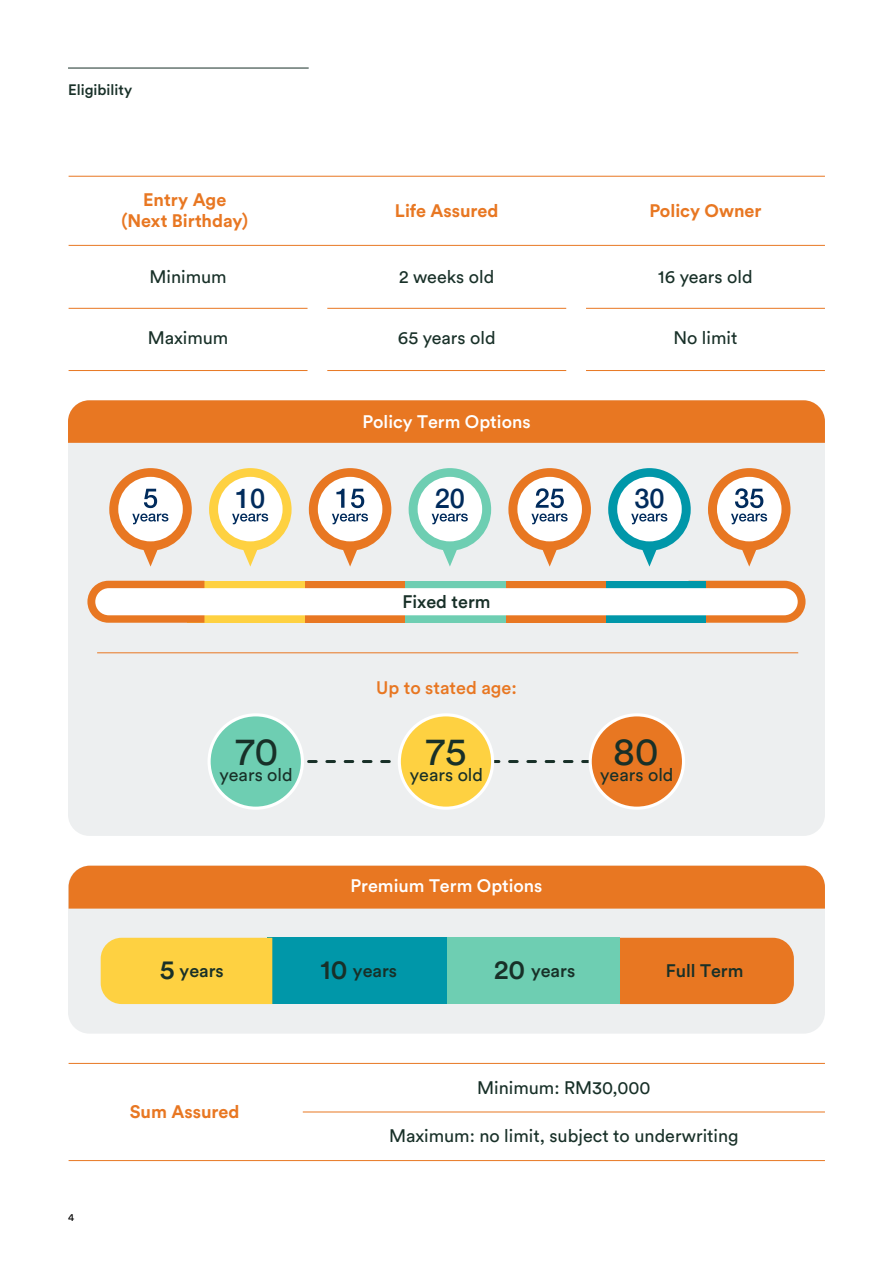
<style>
.page{position:relative;width:893px;height:1263px;background:#fff}
.page>*{position:absolute;margin:0;border:0;box-sizing:border-box;transform-origin:0 0}
.t1{font:39px "FWD Circular";color:#183028}
.t2{font:500 27.15px "Helvetica Neue";color:#002b5c}
.t3{font:18px "FWD Circular";color:#183028}
.t4{font:700 18px/21.6px "FWD Circular";color:#e87722;text-align:center}
.t5{font:500 18px "FWD Circular";color:#183028}
.t6{font:500 18px "FWD Circular";color:#fff}
.t7{font:500 18px "FWD Circular";color:#e87722}
.t8{font:500 15px "FWD Circular";color:#183028}
.t9{font:10.5px "FWD Circular";color:#000}
.s1{font-size:27px}
</style>
<div class="page">
<div style="left:68px;top:866px;width:757px;height:168px;background:#edeff0;border-radius:21px"></div>
<hr style="left:68px;top:68px;width:241px;height:1px;background:#183028">
<hr style="left:69px;top:176px;width:756px;height:1px;background:#e87722">
<hr style="left:69px;top:245px;width:756px;height:1px;background:#e87722">
<hr style="left:586px;top:308px;width:239px;height:1px;background:#e87722">
<hr style="left:586px;top:370px;width:239px;height:1px;background:#e87722">
<hr style="left:69px;top:308px;width:239px;height:1px;background:#e87722">
<hr style="left:69px;top:370px;width:239px;height:1px;background:#e87722">
<hr style="left:327px;top:308px;width:239px;height:1px;background:#e87722">
<hr style="left:327px;top:370px;width:239px;height:1px;background:#e87722">
<hr style="left:69px;top:1063px;width:756px;height:1px;background:#e87722">
<hr style="left:69px;top:1160px;width:756px;height:1px;background:#e87722">
<hr style="left:303px;top:1111px;width:522px;height:1px;background:#e87722">
<div style="left:68px;top:400px;width:757px;height:436px;background:#edeff0;border-radius:21px"></div>
<svg style="left:307px;top:760px;width:282px;height:3px"></svg>
<div style="left:68px;top:400px;width:757px;height:43px;background:#e87722"></div>
<svg style="left:109px;top:468px;width:83px;height:99px"></svg>
<svg style="left:209px;top:468px;width:83px;height:99px"></svg>
<svg style="left:309px;top:468px;width:82px;height:99px"></svg>
<svg style="left:409px;top:468px;width:82px;height:99px"></svg>
<svg style="left:508px;top:468px;width:83px;height:99px"></svg>
<svg style="left:608px;top:468px;width:83px;height:99px"></svg>
<svg style="left:708px;top:468px;width:82px;height:99px"></svg>
<svg style="left:705px;top:581px;width:100px;height:42px;background:#e6863c"></svg>
<div style="left:588px;top:581px;width:117px;height:42px;background:#0097a9"></div>
<div style="left:488px;top:581px;width:117px;height:42px;background:#e87722"></div>
<div style="left:388px;top:581px;width:117px;height:42px;background:#6eceb2"></div>
<div style="left:288px;top:581px;width:117px;height:42px;background:#e87722"></div>
<div style="left:188px;top:581px;width:117px;height:42px;background:#fed141"></div>
<svg style="left:87px;top:581px;width:117px;height:42px;background:#e8863c"></svg>
<div style="left:95px;top:588px;width:703px;height:27px;background:#fff;border-radius:14px"></div>
<hr style="left:97px;top:652px;width:701px;height:1px;background:#e87722">
<div style="left:209px;top:715px;width:94px;height:93px;background:#6eceb2;border-radius:50%"></div>
<div style="left:208px;top:713px;width:96px;height:97px;border:3px solid #fff;border-radius:50%"></div>
<div style="left:590px;top:715px;width:93px;height:93px;background:#e87722;border-radius:50%"></div>
<div style="left:589px;top:713px;width:96px;height:97px;border:3px solid #fff;border-radius:50%"></div>
<div style="left:399px;top:715px;width:94px;height:93px;background:#fed141;border-radius:50%"></div>
<div style="left:398px;top:713px;width:96px;height:97px;border:3px solid #fff;border-radius:50%"></div>
<div style="left:69px;top:866px;width:756px;height:42px;background:#e87722"></div>
<div style="left:600px;top:938px;width:194px;height:66px;background:#e87722;border-radius:21px"></div>
<div style="left:433px;top:938px;width:187px;height:66px;background:#6eceb2"></div>
<div style="left:267px;top:938px;width:179px;height:66px;background:#0097a9"></div>
<div style="left:101px;top:938px;width:171px;height:66px;background:#fed141"></div>
<p class="t8" style="left:68px;top:80px;width:66px">Eligibility</p>
<p class="t4" style="left:121px;top:188px;width:128px">Entry Age (Next Birthday)</p>
<p class="t3" style="left:149px;top:265px;width:79px">Minimum</p>
<p class="t4" style="left:395px;top:199px;width:105px">Life Assured</p>
<p class="t4" style="left:650px;top:199px;width:113px">Policy Owner</p>
<p class="t3" style="left:399px;top:265px;width:97px">2 weeks old</p>
<p class="t3" style="left:658px;top:265px;width:96px">16 years old</p>
<p class="t3" style="left:148px;top:326px;width:82px">Maximum</p>
<p class="t3" style="left:673px;top:326px;width:66px">No limit</p>
<p class="t3" style="left:398px;top:326px;width:99px">65 years old</p>
<p class="t6" style="left:362px;top:409px;width:170px">Policy Term Options</p>
<h2 class="t2" style="left:235px;top:476px;width:32px">10</h2>
<h2 class="t2" style="left:435px;top:476px;width:32px">20</h2>
<h2 class="t2" style="left:634px;top:476px;width:32px">30</h2>
<p class="t5" style="left:402px;top:589px;width:90px">Fixed term</p>
<h1 class="t1" style="left:236px;top:725px;width:44px">70</h1>
<p class="t3" style="left:219px;top:763px;width:75px">years old</p>
<p class="t7" style="left:376px;top:676px;width:142px">Up to stated age:</p>
<h1 class="t1" style="left:426px;top:725px;width:42px">75</h1>
<h1 class="t1" style="left:613px;top:725px;width:47px">80</h1>
<p class="t3" style="left:410px;top:763px;width:75px">years old</p>
<p class="t3" style="left:600px;top:763px;width:75px">years old</p>
<p class="t6" style="left:350px;top:873px;width:194px">Premium Term Options</p>
<p class="t5" style="left:160px;top:958px;width:65px"><span class="s1">5</span> years</p>
<p class="t5" style="left:321px;top:958px;width:78px"><span class="s1">10</span> years</p>
<p class="t5" style="left:494px;top:958px;width:83px"><span class="s1">20</span> years</p>
<p class="t5" style="left:666px;top:958px;width:79px">Full Term</p>
<p class="t9" style="left:68px;top:1210px;width:8px">4</p>
<p class="t4" style="left:130px;top:1100px;width:111px">Sum Assured</p>
<p class="t3" style="left:477px;top:1075px;width:175px">Minimum: RM30,000</p>
<p class="t3" style="left:389px;top:1124px;width:351px">Maximum: no limit, subject to underwriting</p>
</div>
